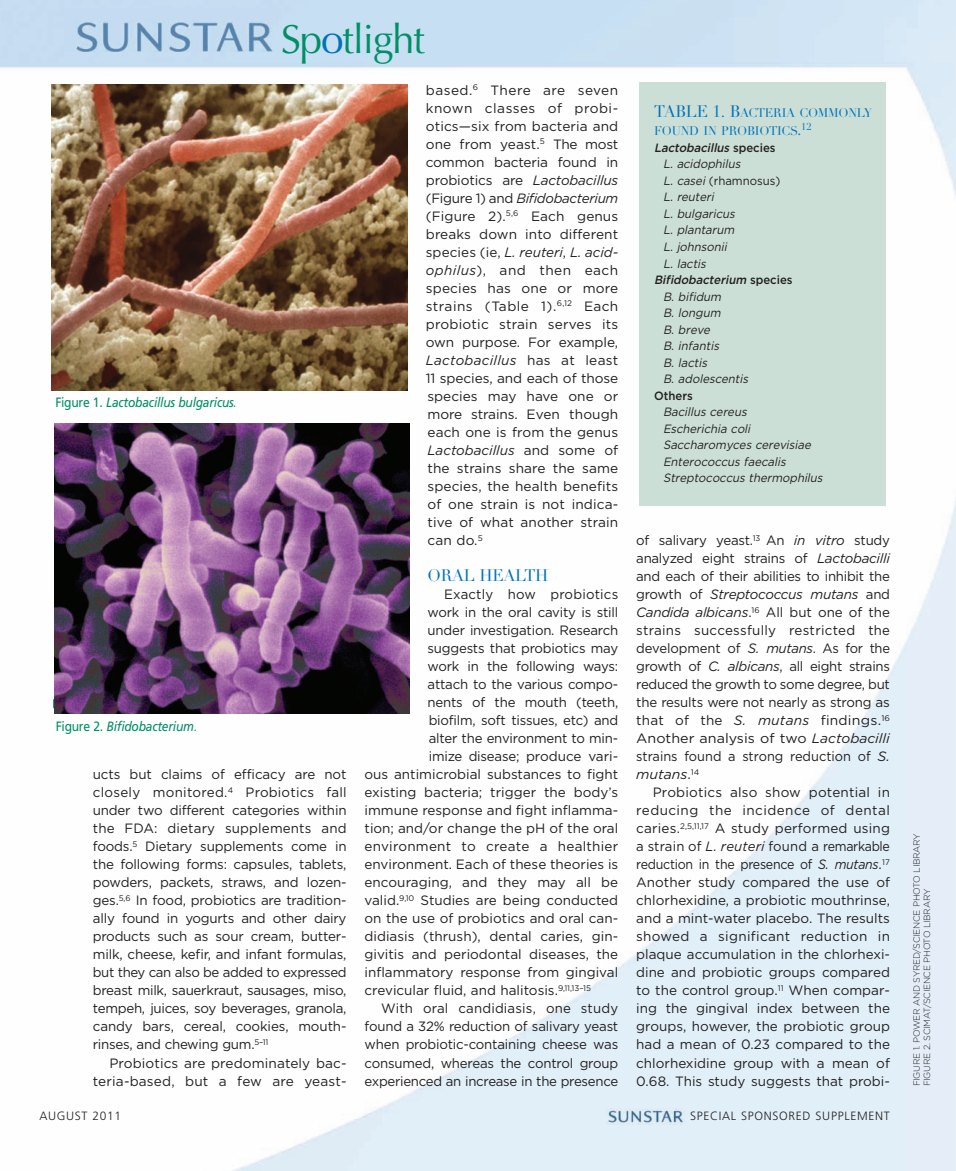
<style>
.page{position:relative;width:956px;height:1171px;background:#fff}
.page>*{position:absolute;margin:0;border:0;box-sizing:border-box;transform-origin:0 0}
.t1{font:40.5px "Optima";letter-spacing:-.03em;color:#008f67}
.t2{font:16.5px "Didot";letter-spacing:-.015em;color:#0072bc}
.t3{font:13.5px/18px "Gotham";color:#231f20;text-align:justify}
.t4{font:italic 13.5px "Frutiger";letter-spacing:-.02em;color:#008f67;scale:.9 1}
.t5{font:13.5px "Gotham";letter-spacing:-.02em;color:#231f20}
.t6{font:13.5px "Gotham";letter-spacing:.02em;color:#231f20}
.t7{font:12.3px/18px "Didot";letter-spacing:-.02em;color:#0072bc}
.t8{font:italic 12px/16.5px "Gotham";letter-spacing:.01em;color:#231f20;scale:.95 1}
.t9{font:italic 500 12px "Gotham";color:#231f20;scale:.95 1}
.t10{font:300 12px "Frutiger";letter-spacing:.055em;color:#231f20}
.t11{font:12px "Gotham";color:#231f20;scale:.95 1}
.t12{font:500 12px "Gotham";color:#231f20;scale:.95 1}
.t13{font:300 9px/10.5px "Gotham";letter-spacing:-.03em;color:#231f20}
.s1{color:#0072bc}
.s2{font-style:normal}
.s3{font-family:"Gotham"}
.s4{font-family:"Gotham";font-style:normal}
.s5{font-style:italic}
.s6{font-size:16.5px}
</style>
<div class="page">
<img style="left:0;top:0;width:956px;height:1170px">
<img style="left:607px;top:1108px;width:77px;height:16px">
<img style="left:51px;top:84px;width:357px;height:307px">
<img style="left:54px;top:423px;width:356px;height:290px">
<img style="left:64px;top:9px;width:216px;height:42px">
<div style="left:639px;top:82px;width:247px;height:423px;background:#cbdfd6"></div>
<h1 class="t1" style="left:281px;top:15px;width:146px">Sp<span class="s1">o</span>tlight</h1>
<p class="t4" style="left:55px;top:396px;width:203px"><span class="s2">Figure 1.</span> Lactobacillus bulgaricus<span class="s3">.</span></p>
<p class="t4" style="left:56px;top:720px;width:158px"><span class="s2">Figure 2.</span> Bifidobacterium<span class="s4">.</span></p>
<p class="t3" style="left:93px;top:766px;width:255px">ucts but claims of efficacy are not closely monitored.<sup>4</sup> Probiotics fall under two different categories within the FDA: dietary supplements and foods.<sup>5</sup> Dietary supplements come in the following forms: capsules, tablets, powders, packets, straws, and lozen - ges.<sup>5,6</sup> In food, probiotics are tradition&shy;ally found in yogurts and other dairy products such as sour cream, butter&shy;milk, cheese, kefir, and infant formulas, but they can also be added to expressed breast milk, sauerkraut, sausages, miso, tempeh, juices, soy beverages, granola, candy bars, cereal, cookies, mouth - rinses, and chewing gum.<sup>5–11</sup></p>
<p class="t3" style="left:93px;top:1054px;width:255px;text-align:right">Probiotics are predominately bac&shy;teria-based, but a few are yeast-</p>
<p class="t3" style="left:426px;top:82px;width:194px">based.<sup>6</sup> There are seven known classes of probi&shy;otics—six from bacteria and one from yeast.<sup>5</sup> The most common bacteria found in probiotics are <span class="s5">Lactobacillus </span>(Figure 1) and <span class="s5">Bifidobacterium </span>(Figure 2).<sup>5,6</sup> Each genus breaks down into different species (ie, <span class="s5">L. reuteri</span>, <span class="s5">L. acid&shy;ophilus</span>), and then each species has one or more strains (Table 1).<sup>6,12</sup> Each probiotic strain serves its own purpose. For example, <span class="s5">Lactobacillus</span> has at least 11 species, and each of those species may have one or more strains. Even though each one is from the genus <span class="s5">Lactobacillus</span> and some of the strains share the same species, the health benefits of one strain is not indica&shy;tive of what another strain can do.<sup>5</sup></p>
<p class="t2" style="left:428px;top:565px;width:122px">ORAL HEALTH</p>
<p class="t3" style="left:444px;top:586px;width:176px">Exactly how probiotics</p>
<p class="t3" style="left:428px;top:604px;width:192px">work in the oral cavity is still</p>
<p class="t3" style="left:428px;top:622px;width:192px">under investigation. Research</p>
<p class="t3" style="left:428px;top:640px;width:192px">suggests that probiotics may</p>
<p class="t3" style="left:428px;top:658px;width:192px">work in the following ways:</p>
<p class="t3" style="left:428px;top:676px;width:192px">attach to the various compo-</p>
<p class="t3" style="left:428px;top:694px;width:192px">nents of the mouth (teeth,</p>
<p class="t3" style="left:429px;top:712px;width:191px">biofilm, soft tissues, etc) and</p>
<p class="t3" style="left:429px;top:730px;width:191px">alter the environment to min-</p>
<p class="t3" style="left:429px;top:748px;width:191px">imize disease; produce vari-</p>
<p class="t3" style="left:365px;top:766px;width:255px">ous antimicrobial substances to fight</p>
<p class="t3" style="left:365px;top:784px;width:255px">existing bacteria; trigger the body’s</p>
<p class="t3" style="left:365px;top:802px;width:255px">immune response and fight inflamma-</p>
<p class="t3" style="left:365px;top:820px;width:255px">tion; and/ or change the pH of the oral</p>
<p class="t6" style="left:365px;top:841px;width:255px">environment to create a healthier</p>
<p class="t3" style="left:365px;top:856px;width:255px">environment. Each of these theories is</p>
<p class="t3" style="left:365px;top:874px;width:255px">encouraging, and they may all be</p>
<p class="t3" style="left:365px;top:892px;width:255px">valid.<sup>9,10</sup> Studies are being conducted</p>
<p class="t3" style="left:365px;top:910px;width:255px">on the use of probiotics and oral can-</p>
<p class="t3" style="left:365px;top:928px;width:255px">didiasis (thrush), dental caries, gin-</p>
<p class="t3" style="left:365px;top:946px;width:255px">givitis and periodontal diseases, the</p>
<p class="t3" style="left:365px;top:964px;width:255px">inflammatory response from gingival</p>
<p class="t3" style="left:365px;top:982px;width:228px">crevicular fluid, and halitosis.<sup>9,11,13–15</sup></p>
<p class="t3" style="left:381px;top:1000px;width:239px">With oral candidiasis, one study</p>
<p class="t3" style="left:365px;top:1018px;width:255px">found a 32% reduction of salivary yeast</p>
<p class="t3" style="left:365px;top:1036px;width:255px">when probiotic-containing cheese was</p>
<p class="t3" style="left:365px;top:1054px;width:255px">consumed, whereas the control group</p>
<p class="t5" style="left:365px;top:1075px;width:255px">experienced an increase in the presence</p>
<p class="t7" style="left:654px;top:104px;width:220px"><span class="s6">TABLE 1. B</span>ACTERIA COMMONLY<br>FOUND IN PROBIOTICS<span class="s6">.</span><sup>12</sup></p>
<p class="t9" style="left:654px;top:143px;width:129px">Lactobacillus <span class="s2">s p e c i e s</span></p>
<p class="t8" style="left:663px;top:157px;width:85px">L. acidophilus</p>
<p class="t11" style="left:663px;top:176px;width:125px"><span class="s5">L. casei</span> (rhamnosus)</p>
<p class="t8" style="left:663px;top:190px;width:57px">L. reuteri</p>
<p class="t8" style="left:663px;top:206px;width:79px">L. bulgaricus</p>
<p class="t8" style="left:663px;top:223px;width:79px">L. plantarum</p>
<p class="t8" style="left:663px;top:239px;width:71px">L. johnsonii</p>
<p class="t8" style="left:663px;top:256px;width:49px">L. lactis</p>
<p class="t9" style="left:654px;top:275px;width:147px">Bifidobacterium <span class="s2">s p e c i e s</span></p>
<p class="t8" style="left:663px;top:289px;width:65px">B. bifidum</p>
<p class="t8" style="left:663px;top:305px;width:64px">B. longum</p>
<p class="t8" style="left:663px;top:322px;width:53px">B. breve</p>
<p class="t8" style="left:663px;top:338px;width:63px">B. infantis</p>
<p class="t8" style="left:663px;top:355px;width:50px">B. lactis</p>
<p class="t8" style="left:663px;top:371px;width:93px">B. adolescentis</p>
<p class="t12" style="left:654px;top:391px;width:42px">Others</p>
<p class="t8" style="left:663px;top:404px;width:172px">Bacillus cereus<br>Escherichia coli<br>Saccharomyces cerevisiae<br>Enterococcus faecalis<br>Streptococcus thermophilus</p>
<p class="t3" style="left:636px;top:532px;width:255px">of salivary yeast.<sup>13</sup> An <span class="s5">in vitro</span> study analyzed eight strains of <span class="s5">Lactobacilli </span>and each of their abilities to inhibit the growth of <span class="s5">Streptococcus mutans</span> and <span class="s5">Candida albicans</span>.<sup>16</sup> All but one of the strains successfully restricted the development of <span class="s5">S. mutans</span>. As for the growth of <span class="s5">C. albicans</span>, all eight strains reduced the growth to some degree, but the results were not nearly as strong as that of the <span class="s5">S. mutans</span> findings.<sup>16<br></sup>Another analysis of two <span class="s5">Lactobacilli </span>strains found a strong reduction of <span class="s5">S. mu tans</span>.<sup>14</sup></p>
<p class="t3" style="left:636px;top:784px;width:255px;text-indent:16px">Probiotics also show potential in reducing the incidence of dental caries.<sup>2,5,11,17</sup> A study performed using a strain of <span class="s5">L. reuteri</span> found a remark able reduction in the presence of <span class="s5">S. mutans</span>.<sup>17<br></sup>Another study compared the use of chlorhexidine, a probiotic mouthrinse, and a mint-water placebo. The results showed a significant reduction in plaque accumulation in the chlorhexi&shy;dine and probiotic groups compared to the control group.<sup>11</sup> When compar&shy;ing the gingival index between the groups, however, the probiotic group had a mean of 0.23 compared to the chlorhexidine group with a mean of 0.68. This study suggests that probi-</p>
<p class="t10" style="left:39px;top:1110px;width:83px">AUGUST 2011</p>
<p class="t10" style="left:690px;top:1110px;width:201px">SPECIAL SPONSORED SUPPLEMENT</p>
<p class="t13" style="left:912px;top:1086px;width:254px;rotate:-90deg">FIGURE 1. POWER AND SYRED/SCIENCE PHOTO LIBRARY<br>FIGURE 2. SCIMAT/SCIENCE PHOTO LIBRARY</p>
</div>
